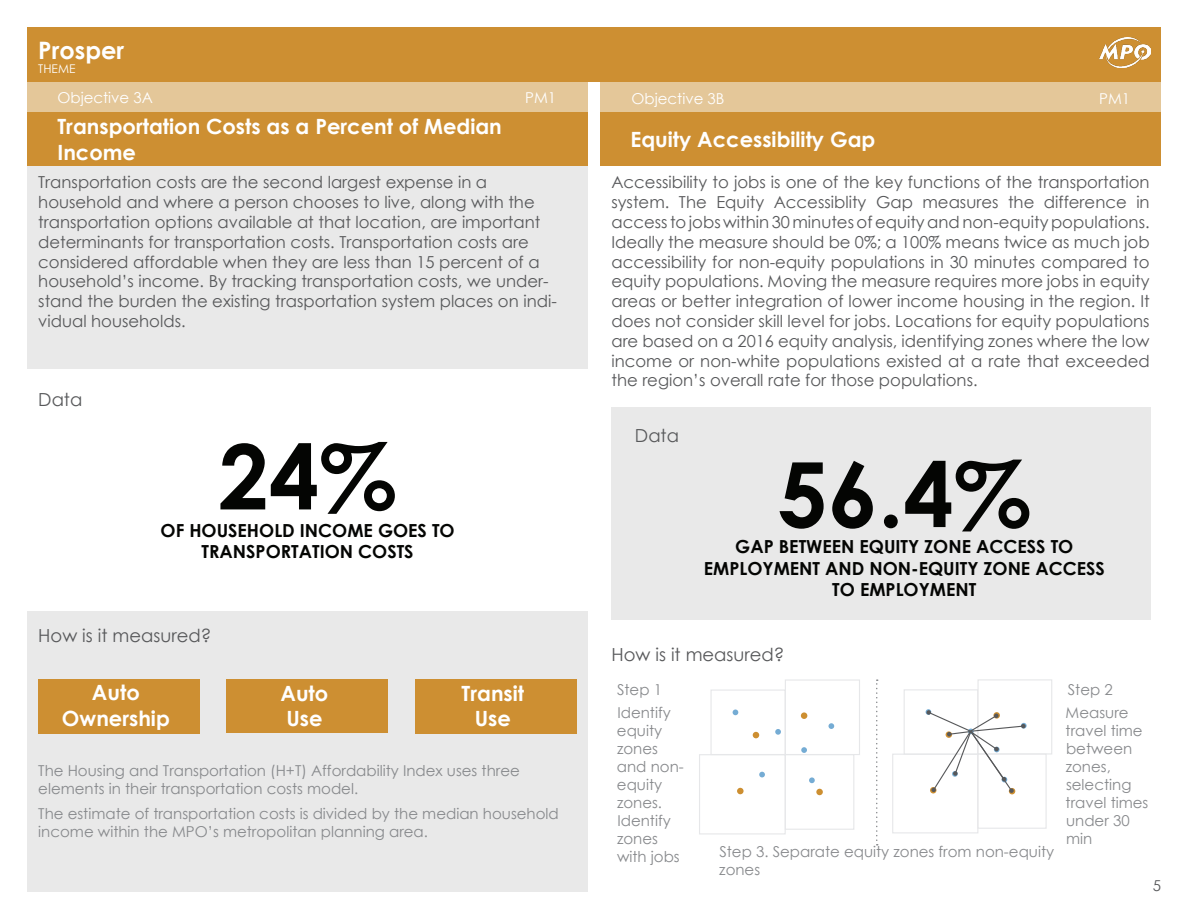
<style>
.page{position:relative;width:1188px;height:918px;background:#fff}
.page>*{position:absolute;margin:0;border:0;box-sizing:border-box;transform-origin:0 0}
.big_number{font:700 90px "Century Gothic";color:#040503}
.t1{font:700 24px "Century Gothic";color:#fff}
.t2{font:700 21px/25.2px "Century Gothic";color:#fff}
.t3{font:700 18px/21.6px "Century Gothic";color:#040503;text-align:center}
.How_is_it_Measured{font:18px "Century Gothic";color:#57585a}
.Data{font:18px "Century Gothic";color:#57585a}
.text_top__1{font:16.5px/19.8px "Century Gothic";color:#57585a}
.Measured_text{font:15px/18px "Century Gothic";color:#87898c}
.t4{font:15px "Century Gothic";color:#fff}
.t5{font:15px "Century Gothic";color:#57585a}
.t6{font:12px "Century Gothic";color:#fff}
</style>
<div class="page">
<div style="left:27px;top:82px;width:561px;height:31px;background:#e4c799"></div>
<div style="left:600px;top:82px;width:561px;height:31px;background:#e4c799"></div>
<div style="left:27px;top:165px;width:561px;height:203px;background:#e9e9e9"></div>
<div style="left:27px;top:611px;width:561px;height:281px;background:#e9e9e9"></div>
<div style="left:27px;top:27px;width:1134px;height:55px;background:#cd8f32"></div>
<div style="left:27px;top:113px;width:561px;height:53px;background:#cd8f32"></div>
<div style="left:600px;top:113px;width:561px;height:53px;background:#cd8f32"></div>
<div style="left:38px;top:679px;width:162px;height:55px;background:#cd8f32"></div>
<div style="left:415px;top:679px;width:162px;height:55px;background:#cd8f32"></div>
<div style="left:227px;top:680px;width:161px;height:53px;background:#cd8f32"></div>
<div style="left:611px;top:407px;width:540px;height:213px;background:#e9e9e9"></div>
<svg style="left:876px;top:679px;width:2px;height:167px"></svg>
<svg style="left:699px;top:679px;width:161px;height:156px"></svg>
<svg style="left:892px;top:679px;width:160px;height:155px"></svg>
<img style="left:1099px;top:37px;width:52px;height:31px">
<p class="t1" style="left:38px;top:32px;width:87px">Prosper</p>
<p class="t6" style="left:38px;top:60px;width:39px">THEME</p>
<p class="t4" style="left:57px;top:87px;width:97px">Objective 3A</p>
<p class="t4" style="left:525px;top:87px;width:32px">PM1</p>
<p class="t4" style="left:632px;top:88px;width:94px">Objective 3B</p>
<p class="t4" style="left:1099px;top:88px;width:32px">PM1</p>
<p class="t2" style="left:57px;top:113px;width:446px">Transportation Costs as a Percent of Median<br>Income</p>
<p class="text_top__1" style="left:38px;top:172px;width:520px">Transportation costs are the second largest expense in a household and where a person chooses to live, along with the transportation options available at that location, are important determinants for transportation costs. Transportation costs are considered affordable when they are less than 15 percent of a household’s income. By tracking transportation costs, we under&shy;stand the burden the existing trasportation system places on indi&shy;vidual households.</p>
<p class="Data" style="left:38px;top:386px;width:46px">Data</p>
<p class="big_number" style="left:219px;top:408px;width:180px">24%</p>
<p class="t3" style="left:161px;top:519px;width:296px">OF HOUSEHOLD INCOME GOES TO<br>TRANSPORTATION COSTS</p>
<p class="How_is_it_Measured" style="left:38px;top:623px;width:175px">How is it measured?</p>
<p class="t2" style="left:92px;top:679px;width:49px">Auto</p>
<p class="t2" style="left:62px;top:704px;width:109px">Ownership</p>
<p class="t2" style="left:280px;top:680px;width:49px">Auto</p>
<p class="t2" style="left:286px;top:705px;width:38px">Use</p>
<p class="t2" style="left:462px;top:680px;width:64px">Transit</p>
<p class="t2" style="left:475px;top:705px;width:38px">Use</p>
<p class="Measured_text" style="left:38px;top:761px;width:483px">The Housing and Transportation (H+T) Affordability Index uses three elements in their transportation costs model.</p>
<p class="Measured_text" style="left:38px;top:804px;width:522px">The estimate of transportation costs is divided by the median household income within the MPO’s metropolitan planning area.</p>
<p class="t2" style="left:631px;top:126px;width:246px">Equity Accessibility Gap</p>
<p class="text_top__1" style="left:611px;top:172px;width:540px;text-align:justify">Accessibility to jobs is one of the key functions of the transportation system. The Equity Accessiblity Gap measures the difference in access to jobs within 30 minutes of equity and non-equity populations.<br>Ideally the measure should be 0%; a 100% means twice as much job accessibility for non-equity populations in 30 minutes compared to equity populations. Moving the measure requires more jobs in equity areas or better integration of lower income housing in the region. It does not consider skill level for jobs. Locations for equity populations are based on a 2016 equity analysis, identifying zones where the low income or non-white populations existed at a rate that exceeded the region’s overall rate for those populations.</p>
<p class="Data" style="left:635px;top:422px;width:46px">Data</p>
<p class="big_number" style="left:777px;top:426px;width:255px">56.4%</p>
<p class="t3" style="left:704px;top:535px;width:403px">GAP BETWEEN EQUITY ZONE ACCESS TO<br>EMPLOYMENT AND NON-EQUITY ZONE ACCESS<br>TO EMPLOYMENT</p>
<p class="How_is_it_Measured" style="left:611px;top:642px;width:175px">How is it measured?</p>
<p class="Measured_text" style="left:617px;top:680px;width:46px">Step 1</p>
<p class="Measured_text" style="left:617px;top:703px;width:68px">Identify equity zones and non&shy;equity zones.<br>Identify zones with jobs</p>
<p class="Measured_text" style="left:719px;top:842px;width:336px">Step 3. Separate equity zones from non-equity zones</p>
<p class="Measured_text" style="left:1068px;top:680px;width:47px">Step 2</p>
<p class="Measured_text" style="left:1066px;top:703px;width:84px">Measure travel time between zones, selecting travel times under 30 min</p>
<p class="t5" style="left:1153px;top:875px;width:10px">5</p>
</div>
